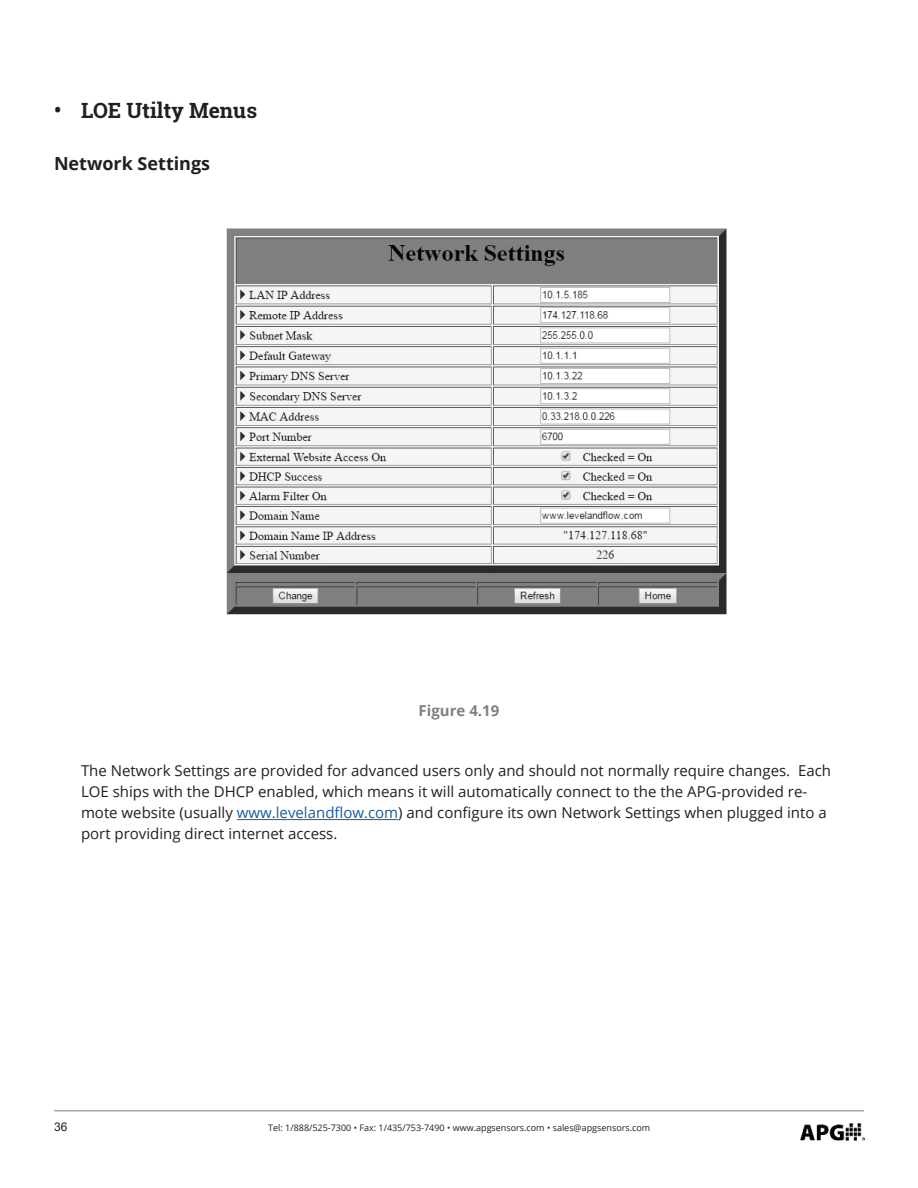
<style>
.page{position:relative;width:918px;height:1188px;background:#fff}
.page>*{position:absolute;margin:0;border:0;box-sizing:border-box;transform-origin:0 0}
.t1{font:700 21px "Roboto Slab";color:#231f20}
.t2{font:700 18px "Open Sans";color:#231f20}
.t3{font:15px/21px "Open Sans";color:#231f20}
.t4{font:700 15px "Open Sans";color:#808282}
.t5{font:12px "Arial";color:#231f20}
.t6{font:9px "Open Sans";color:#231f20}
.s1{color:#175d9e}
</style>
<div class="page">
<hr style="left:54px;top:1110px;width:810px;height:1px;background:#a8a9ad">
<img style="left:801px;top:1124px;width:63px;height:17px">
<hr style="left:237px;top:819px;width:161px;height:1px;background:#175d9e">
<img style="left:226px;top:228px;width:501px;height:387px">
<h1 class="t1" style="left:54px;top:102px;width:205px">• LOE Utilty Menus</h1>
<p class="t2" style="left:54px;top:156px;width:158px">Network Settings</p>
<p class="t4" style="left:419px;top:704px;width:82px">Figure 4.19</p>
<p class="t3" style="left:81px;top:760px;width:752px">The Network Settings are provided for advanced users only and should not normally require changes. Each LOE ships with the DHCP enabled, which means it will automatically connect to the the APG-provided re&shy;mote website (usually <span class="s1">www.levelandflow.com</span>) and configure its own Network Settings when plugged into a port providing direct internet access.</p>
<p class="t5" style="left:54px;top:1119px;width:15px">36</p>
<p class="t6" style="left:268px;top:1124px;width:383px">Tel: 1/888/525-7300 • Fax: 1/435/753-7490 • www.apgsensors.com • sales@apgsensors.com</p>
</div>
